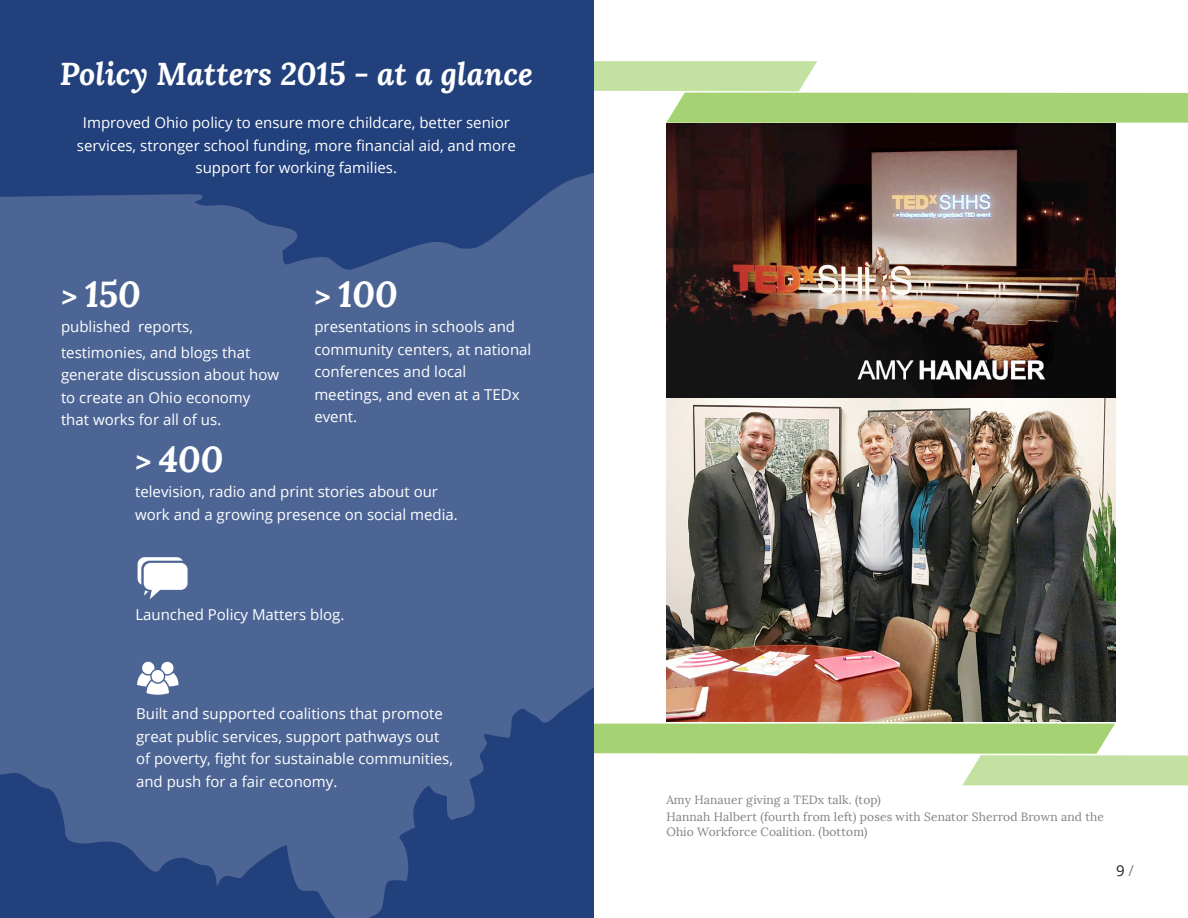
<style>
.page{position:relative;width:1188px;height:918px;background:#fff}
.page>*{position:absolute;margin:0;border:0;box-sizing:border-box;transform-origin:0 0}
.t1{font:italic 700 36px "Lora";color:#fff}
.t2{font:italic 700 31.5px "Lora";color:#fff}
.t3{font:15px/22.5px "Open Sans";color:#fff}
.t4{font:15px "Open Sans";color:#231f20}
.photo_caption{font:12px/14.4px "Lora";letter-spacing:.01em;color:#808285}
.s1{font-size:30px}
.s2{font-size:16.5px}
.s3{color:#808285}
</style>
<div class="page">
<img style="left:666px;top:124px;width:450px;height:598px">
<svg style="left:594px;top:724px;width:594px;height:61px"></svg>
<svg style="left:594px;top:61px;width:594px;height:62px"></svg>
<div style="left:0;top:0;width:594px;height:918px;background:#22407c"></div>
<svg style="left:0;top:173px;width:594px;height:745px"></svg>
<svg style="left:137px;top:662px;width:42px;height:33px"></svg>
<svg style="left:138px;top:557px;width:50px;height:42px;background:#c5cddc"></svg>
<p class="t2" style="left:60px;top:53px;width:475px">Policy Matters 2015 - at a glance</p>
<p class="t3" style="left:77px;top:111px;width:440px;text-align:center">Improved Ohio policy to ensure more childcare, better senior services, stronger school funding, more financial aid, and more support for working families.</p>
<p class="t1" style="left:61px;top:269px;width:81px"><span class="s1">&gt;</span> 150</p>
<p class="t3" style="left:61px;top:313px;width:191px;line-height:25.5px">published reports, testimonies, and blogs that</p>
<p class="t3" style="left:61px;top:363px;width:220px">generate discussion about how to create an Ohio economy that works for all of us<span class="s2">.</span></p>
<p class="t1" style="left:314px;top:270px;width:85px"><span class="s1">&gt;</span> 100</p>
<p class="t3" style="left:314px;top:315px;width:219px">presentations in schools and community centers, at national conferences and local meetings, and even at a TEDx event.</p>
<p class="t1" style="left:135px;top:435px;width:90px"><span class="s1">&gt;</span> 400</p>
<p class="t3" style="left:135px;top:480px;width:324px">television, radio and print stories about our work and a growing presence on social media.</p>
<p class="t3" style="left:135px;top:603px;width:211px">Launched Policy Matters blog.</p>
<p class="t3" style="left:136px;top:702px;width:318px">Built and supported coalitions that promote great public services, support pathways out of poverty, fight for sustainable communities, and push for a fair economy.</p>
<p class="photo_caption" style="left:666px;top:792px;width:216px">Amy Hanauer giving a TEDx talk. (top)</p>
<p class="photo_caption" style="left:666px;top:810px;width:439px">Hannah Halbert (fourth from left) poses with Senator Sherrod Brown and the<br>Ohio Workforce Coalition. (bottom)</p>
<p class="t4" style="left:1116px;top:860px;width:19px">9 <span class="s3">/</span></p>
</div>
